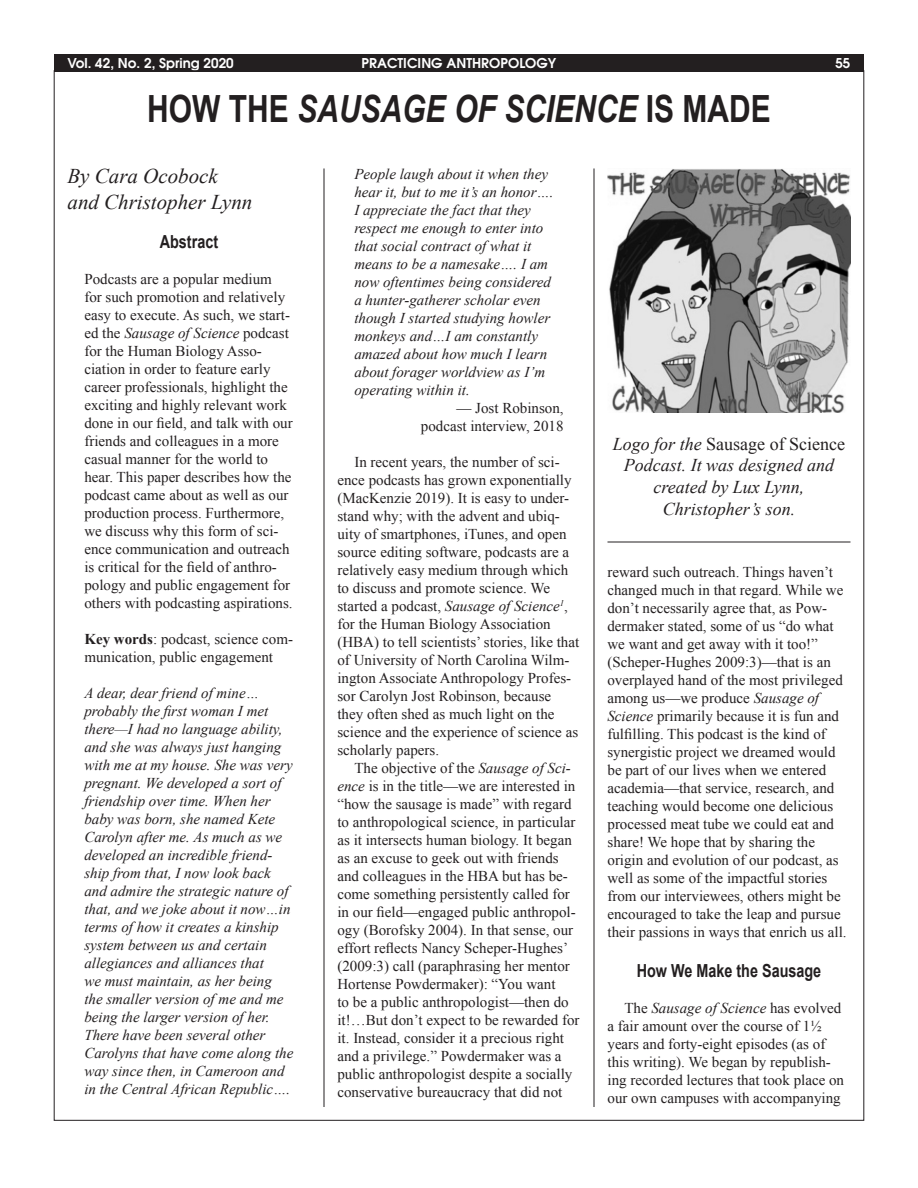
<style>
.page{position:relative;width:918px;height:1188px;background:#fff}
.page>*{position:absolute;margin:0;border:0;box-sizing:border-box;transform-origin:0 0}
.Headline{font:italic 700 37.5px "Arial";color:#231f20;scale:.8 1}
.Author{font:italic 21px "Times New Roman";color:#231f20}
.t1{font:italic 18px/21.6px "Times New Roman";color:#231f20;text-align:center}
.Subhead_1{font:700 18px "Arial";color:#231f20;scale:.8 1}
.Body_text{font:15px/18px "Times New Roman";color:#231f20}
.t2{font:italic 15px/18px "Times New Roman";color:#231f20}
.t3{font:600 13.5px "Avant Garde";color:#fff}
.s1{font-style:normal}
.s2{font-style:italic}
.s3{font-weight:700}
</style>
<div class="page">
<div style="left:54px;top:54px;width:810px;height:18px;background:#231f20"></div>
<img style="left:608px;top:169px;width:242px;height:244px">
<hr style="left:608px;top:542px;width:242px;height:1px;background:#231f20">
<hr style="left:594px;top:168px;width:1px;height:939px;background:#231f20">
<hr style="left:324px;top:168px;width:1px;height:939px;background:#231f20">
<p class="t3" style="left:68px;top:54px;width:168px">Vol. 42, No. 2, Spring 2020</p>
<p class="t3" style="left:362px;top:54px;width:196px">PRACTICING ANTHROPOLOGY</p>
<p class="t3" style="left:835px;top:54px;width:17px">55</p>
<p class="Headline" style="left:147px;top:84px;width:781px"><span class="s1">HOW THE</span> SAUSAGE OF SCIENCE <span class="s1">IS MADE</span></p>
<p class="Author" style="left:68px;top:162px;width:152px">By Cara Ocobock</p>
<p class="Author" style="left:68px;top:187px;width:186px">and Christopher Lynn</p>
<p class="Subhead_1" style="left:160px;top:230px;width:75px">Abstract</p>
<p class="Body_text" style="left:84px;top:270px;width:210px">Podcasts are a popular medium for such promotion and relatively easy to execute. As such, we start&shy;ed the <span class="s2">Sausage of Science</span> podcast for the Human Biology Asso&shy;ciation in order to feature early career professionals, highlight the exciting and highly relevant work done in our field, and talk with our friends and colleagues in a more casual manner for the world to hear. This paper describes how the podcast came about as well as our production process. Furthermore, we discuss why this form of sci&shy;ence communication and outreach is critical for the field of anthro&shy;pology and public engagement for others with podcasting aspirations.</p>
<p class="Body_text" style="left:84px;top:630px;width:210px"><span class="s3">Key words</span>: podcast, science com&shy;munication, public engagement</p>
<p class="t2" style="left:84px;top:684px;width:211px">A dear, dear friend of mine… probably the first woman I met there—I had no language ability, and she was always just hanging with me at my house. She was very pregnant. We developed a sort of friendship over time. When her baby was born, she named Kete<br>Carolyn after me. As much as we developed an incredible friend&shy;ship from that, I now look back and admire the strategic nature of that, and we joke about it now…in terms of how it creates a kinship system between us and certain allegiances and alliances that<br>we must maintain, as her being the smaller version of me and me being the larger version of her.<br>There have been several other<br>Carolyns that have come along the way since then, in Cameroon and in the Central African Republic….</p>
<p class="t2" style="left:354px;top:165px;width:201px">People laugh about it when they hear it, but to me it’s an honor….<br>I appreciate the fact that they respect me enough to enter into that social contract of what it means to be a namesake…. I am now oftentimes being considered a hunter-gatherer scholar even though I started studying howler monkeys and…I am constantly amazed about how much I learn about forager worldview as I’m operating within it.</p>
<p class="Body_text" style="left:421px;top:399px;width:144px;text-align:right">— Jost Robinson, podcast interview, 2018</p>
<p class="Body_text" style="left:337px;top:453px;width:243px;text-indent:17px">In recent years, the number of sci&shy;ence podcasts has grown exponentially (MacKenzie 2019). It is easy to under&shy;stand why; with the advent and ubiq&shy;uity of smartphones, iTunes, and open source editing software, podcasts are a relatively easy medium through which to discuss and promote science. We started a podcast, <span class="s2">Sausage of Science</span><sup>1</sup>, for the Human Biology Association (HBA) to tell scientists’ stories, like that of University of North Carolina Wilm&shy;ington Associate Anthropology Profes&shy;sor Carolyn Jost Robinson, because they often shed as much light on the science and the experience of science as scholarly papers.</p>
<p class="Body_text" style="left:337px;top:759px;width:244px;text-indent:17px">The objective of the <span class="s2">Sausage of Sci&shy;ence</span> is in the title—we are interested in “how the sausage is made” with regard to anthropological science, in particular as it intersects human biology. It began as an excuse to geek out with friends and colleagues in the HBA but has be&shy;come something persistently called for in our field—engaged public anthropol&shy;ogy (Borofsky 2004). In that sense, our effort reflects Nancy Scheper-Hughes’ (2009:3) call (paraphrasing her mentor Hortense Powdermaker): “You want<br>to be a public anthropologist—then do it!…But don’t expect to be rewarded for it. Instead, consider it a precious right and a privilege.” Powdermaker was a public anthropologist despite a socially conservative bureaucracy that did not</p>
<p class="t1" style="left:613px;top:433px;width:234px">Logo for the <span class="s1">Sausage of Science<br></span>Podcast. It was designed and</p>
<p class="t1" style="left:654px;top:476px;width:152px">created by Lux Lynn,</p>
<p class="t1" style="left:663px;top:497px;width:134px">Christopher’s son.</p>
<p class="Body_text" style="left:607px;top:563px;width:241px">reward such outreach. Things haven’t changed much in that regard. While we don’t necessarily agree that, as Pow&shy;dermaker stated, some of us “do what we want and get away with it too!” (Scheper-Hughes 2009:3)—that is an overplayed hand of the most privileged among us—we produce <span class="s2">Sausage of Science</span> primarily because it is fun and fulfilling. This podcast is the kind of synergistic project we dreamed would be part of our lives when we entered academia—that service, research, and teaching would become one delicious processed meat tube we could eat and share! We hope that by sharing the origin and evolution of our podcast, as well as some of the impactful stories from our interviewees, others might be encouraged to take the leap and pursue their passions in ways that enrich us all.</p>
<p class="Subhead_1" style="left:637px;top:959px;width:232px">How We Make the Sausage</p>
<p class="Body_text" style="left:608px;top:998px;width:238px;text-indent:17px">The <span class="s2">Sausage of Science</span> has evolved a fair amount over the course of 1½ years and forty-eight episodes (as of this writing). We began by republish&shy;ing recorded lectures that took place on our own campuses with accompanying</p>
</div>
